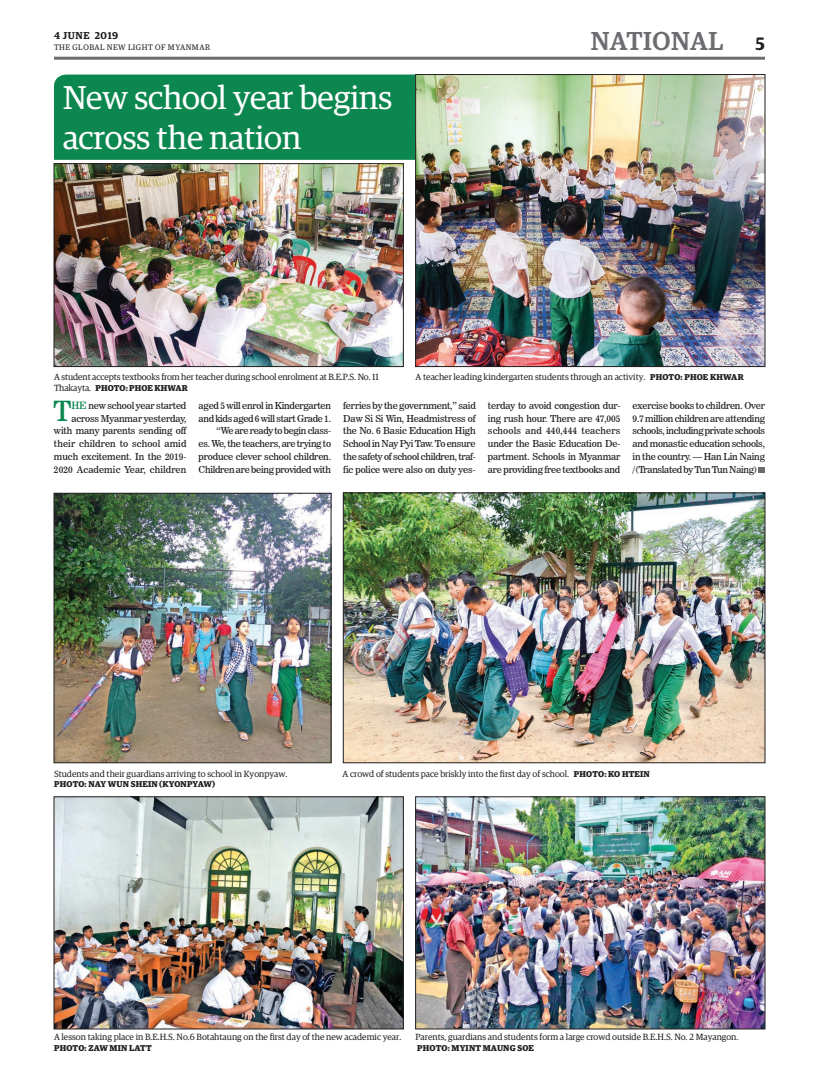
<style>
.page{position:relative;width:819px;height:1080px;background:#fff}
.page>*{position:absolute;margin:0;border:0;box-sizing:border-box;transform-origin:0 0}
.t1{font:33px/39.6px "Guardian Egyp";color:#fff}
.t2{font:27.6px "News 706 BT Roman C";color:#0d8750}
.t3{font:500 26px "Guardian Egyp";letter-spacing:.02em;color:#6c6d70}
.t4{font:600 10px "Guardian Egyp";letter-spacing:.06em;color:#231f20}
.t5{font:9.5px/12.9px "News 706 BT Roman C";letter-spacing:-.015em;color:#231f20;text-align:justify}
.t6{font:9px "Guardian Egyp";color:#231f20}
.t7{font:700 8.5px "Guardian Egyp";letter-spacing:.02em;color:#231f20}
.t8{font:8px "Guardian Egyp";letter-spacing:.06em;color:#231f20}
.s1{font-weight:600;font-size:18px;color:#231f20}
.s2{font-weight:400;font-size:9px}
.s3{font-weight:700;font-size:8.5px}
.s4{font-size:10px;color:#0d8750}
</style>
<div class="page">
<hr style="left:54px;top:57px;width:711px;height:3px;background:#6c6d70">
<div style="left:54px;top:75px;width:361px;height:85px;background:#0d8750"></div>
<svg style="left:759px;top:467px;width:6px;height:6px"></svg>
<img style="left:417px;top:76px;width:346px;height:289px">
<div style="left:415px;top:74px;width:350px;height:293px;border:1px solid #231f20"></div>
<img style="left:56px;top:166px;width:346px;height:199px">
<div style="left:54px;top:164px;width:350px;height:203px;border:1px solid #231f20"></div>
<img style="left:345px;top:495px;width:418px;height:266px">
<div style="left:343px;top:493px;width:422px;height:270px;border:1px solid #231f20"></div>
<img style="left:56px;top:799px;width:346px;height:228px">
<div style="left:54px;top:797px;width:350px;height:232px;border:1px solid #231f20"></div>
<img style="left:56px;top:495px;width:273px;height:266px">
<div style="left:54px;top:493px;width:277px;height:270px;border:1px solid #231f20"></div>
<img style="left:417px;top:799px;width:346px;height:228px">
<div style="left:415px;top:797px;width:350px;height:232px;border:1px solid #231f20"></div>
<p class="t4" style="left:54px;top:28px;width:66px">4 JUNE 2019</p>
<p class="t8" style="left:54px;top:42px;width:158px">THE GLOBAL NEW LIGHT OF MYANMAR</p>
<h1 class="t1" style="left:63px;top:76px;width:331px">New school year begins across the nation</h1>
<h3 class="t3" style="left:591px;top:23px;width:176px">NATIONAL <span class="s1">5</span></h3>
<p class="t6" style="left:54px;top:371px;width:326px">A student accepts textbooks from her teacher during school enrolment at B.E.P.S. No. 11</p>
<p class="t7" style="left:54px;top:381px;width:135px"><span class="s2">Thakayta.</span> PHOTO: PHOE KHWAR</p>
<p class="t6" style="left:416px;top:371px;width:330px">A teacher leading kindergarten students through an activity. <span class="s3">PHOTO: PHOE KHWAR</span></p>
<p class="t5" style="left:54px;top:399px;width:134px;text-align:right"><span class="s4">HE</span> new school year started across Myanmar yesterday, with many parents sending off their children to school amid much excitement. In the 2019-<br>2020 Academic Year, children</p>
<p class="t5" style="left:199px;top:399px;width:134px;text-align:right">aged 5 will enrol in Kindergarten and kids aged 6 will start Grade 1. “We are ready to begin class-<br>es. We, the teachers, are trying to produce clever school children.<br>Children are being provided with</p>
<p class="t5" style="left:343px;top:399px;width:134px">ferries by the government,” said Daw Si Si Win, Headmistress of the No. 6 Basic Education High School in Nay Pyi Taw. To ensure the safety of school children, traf&shy;fic police were also on duty yes-</p>
<p class="t5" style="left:488px;top:399px;width:134px">terday to avoid congestion dur&shy;ing rush hour. There are 47,005 schools and 440,444 teachers under the Basic Education De&shy;partment. Schools in Myanmar are providing free textbooks and</p>
<p class="t5" style="left:633px;top:399px;width:134px">exercise books to children. Over 9.7 million children are attending schools, including private schools and monastic education schools, in the country. — Han Lin Naing /(Translated by Tun Tun Naing)</p>
<h2 class="t2" style="left:53px;top:395px;width:20px">T</h2>
<p class="t6" style="left:54px;top:768px;width:235px">Students and their guardians arriving to school in Kyonpyaw.</p>
<p class="t6" style="left:343px;top:768px;width:309px">A crowd of students pace briskly into the first day of school. <span class="s3">PHOTO: KO HTEIN</span></p>
<p class="t7" style="left:54px;top:778px;width:163px">PHOTO: NAY WUN SHEIN (KYONPYAW)</p>
<p class="t6" style="left:54px;top:1031px;width:349px">A lesson taking place in B.E.H.S. No.6 Botahtaung on the first day of the new academic year.</p>
<p class="t7" style="left:54px;top:1041px;width:99px">PHOTO: ZAW MIN LATT</p>
<p class="t6" style="left:416px;top:1031px;width:324px">Parents, guardians and students form a large crowd outside B.E.H.S. No. 2 Mayangon.</p>
<p class="t7" style="left:417px;top:1041px;width:118px">PHOTO: MYINT MAUNG SOE</p>
</div>
